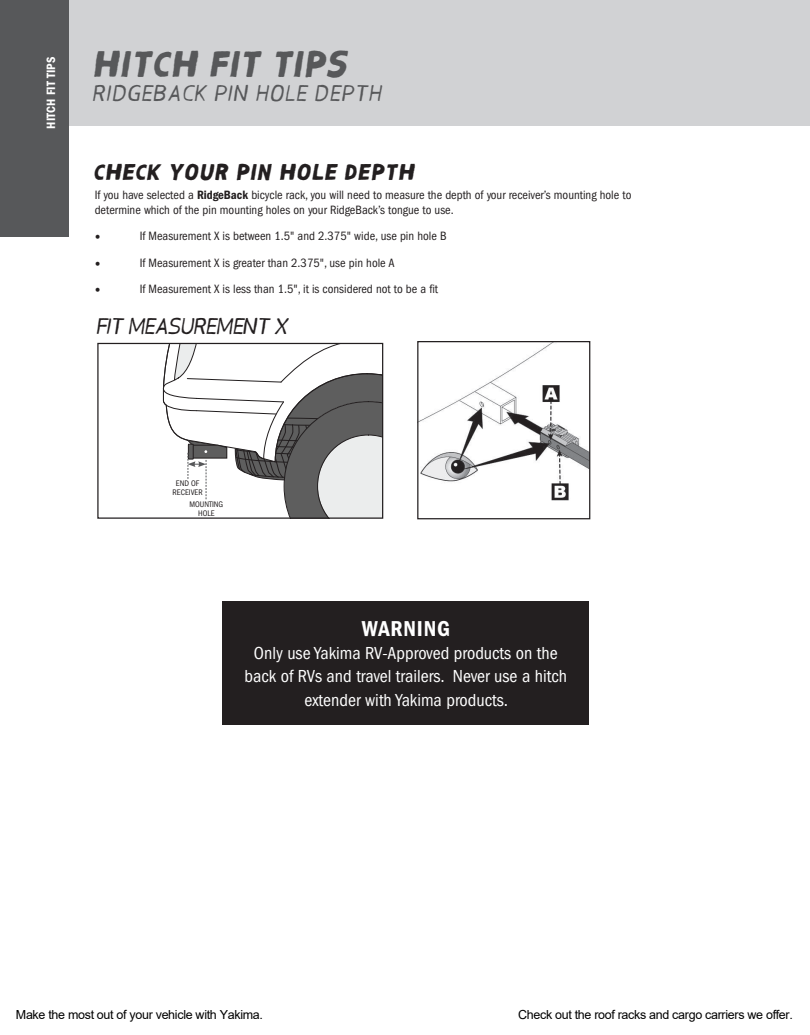
<style>
.page{position:relative;width:810px;height:1035px;background:#fff}
.page>*{position:absolute;margin:0;border:0;box-sizing:border-box;transform-origin:0 0}
.t1{font:700 32.5px "Yakima Hand";letter-spacing:.035em;color:#57585a}
.t2{font:600 condensed 22.38px "Franklin Gothic";letter-spacing:.035em;color:#fff}
.t3{font:700 20px "Yakima Hand";letter-spacing:.05em;color:#231f20}
.t4{font:20px "Yakima Hand";letter-spacing:.075em;color:#57585a}
.t5{font:20px "Yakima Hand";color:#231f20}
.t6{font:condensed 18px/23.2px "Franklin Gothic";color:#fff;text-align:center}
.t7{font:15px "Minion Pro";color:#231f20}
.t8{font:condensed 12.5px/15px "Franklin Gothic";color:#231f20}
.t9{font:12.5px "Arial";letter-spacing:-.025em;color:#000}
.t10{font:600 condensed 12.5px "Franklin Gothic";letter-spacing:.01em;color:#fff}
.t11{font:condensed 8.38px/8.4px "Franklin Gothic";color:#231f20;text-align:center}
.s1{font-weight:600}
</style>
<div class="page">
<div style="left:788px;top:0;width:22px;height:126px;background:#d1d2d4"></div>
<div style="left:22px;top:0;width:766px;height:126px;background:#d1d2d4"></div>
<div style="left:0;top:0;width:69px;height:237px;background:#57585a"></div>
<div style="left:223px;top:601px;width:366px;height:124px;background:#231f20"></div>
<svg style="left:162px;top:343px;width:221px;height:175px"></svg>
<img style="left:419px;top:343px;width:169px;height:158px">
<div style="left:417px;top:341px;width:173px;height:178px;border:1px solid #231f20"></div>
<p class="t10" style="left:44px;top:129px;width:73px;rotate:-90deg">HITCH FIT TIPS</p>
<h1 class="t1" style="left:95px;top:50px;width:256px">HITCH FIT TIPS</h1>
<h3 class="t4" style="left:95px;top:84px;width:290px">RIDGEBACK PIN HOLE DEPTH</h3>
<h3 class="t3" style="left:95px;top:163px;width:323px">CHECK YOUR PIN HOLE DEPTH</h3>
<p class="t8" style="left:95px;top:188px;width:538px">If you have selected a <span class="s1">RidgeBack</span> bicycle rack, you will need to measure the depth of your receiver’s mounting hole to determine which of the pin mounting holes on your RidgeBack’s tongue to use.</p>
<p class="t7" style="left:95px;top:226px;width:7px">•</p>
<p class="t8" style="left:140px;top:229px;width:309px">If Measurement X is between 1.5" and 2.375" wide, use pin hole B</p>
<p class="t7" style="left:95px;top:252px;width:7px">•</p>
<p class="t8" style="left:140px;top:255px;width:256px">If Measurement X is greater than 2.375", use pin hole A</p>
<p class="t7" style="left:95px;top:278px;width:7px">•</p>
<p class="t8" style="left:140px;top:281px;width:300px">If Measurement X is less than 1.5", it is considered not to be a fit</p>
<h3 class="t5" style="left:99px;top:317px;width:193px">FIT MEASUREMENT X</h3>
<p class="t11" style="left:173px;top:480px;width:32px">END OF<br>RECEIVER</p>
<p class="t11" style="left:189px;top:501px;width:35px">MOUNTING<br>HOLE</p>
<h2 class="t2" style="left:362px;top:616px;width:90px">WARNING</h2>
<h3 class="t6" style="left:245px;top:642px;width:324px">Only use Yakima RV-Approved products on the back of RVs and travel trailers. Never use a hitch extender with Yakima products.</h3>
<p class="t9" style="left:16px;top:1006px;width:249px">Make the most out of your vehicle with Yakima.</p>
<p class="t9" style="left:518px;top:1006px;width:276px">Check out the roof racks and cargo carriers we offer.</p>
</div>
